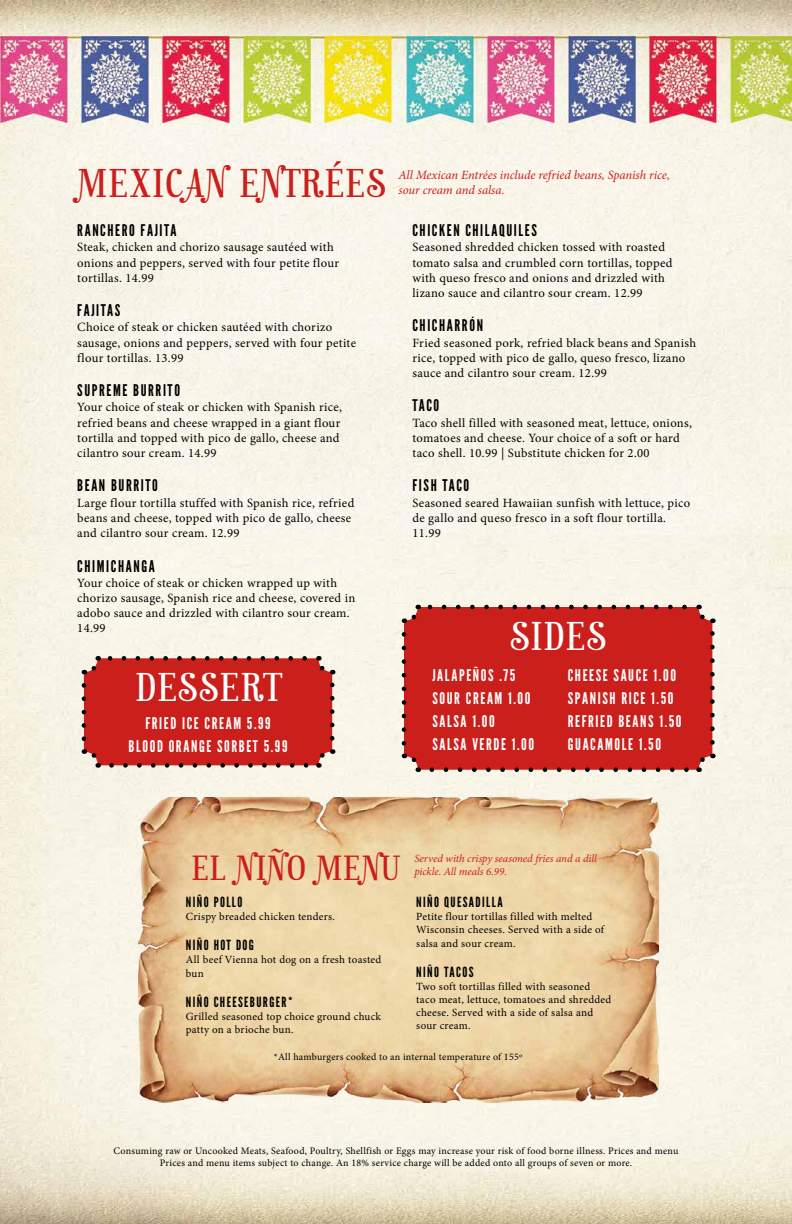
<style>
.page{position:relative;width:792px;height:1224px;background:#fff}
.page>*{position:absolute;margin:0;border:0;box-sizing:border-box;transform-origin:0 0}
.t1{font:37.9px "Rainbow Mansion";color:#cb1f1b}
.t2{font:37.9px "Rainbow Mansion";color:#fff}
.t3{font:33px "Rainbow Mansion";color:#cb1f1b}
.t4{font:16.1px/23px "League Gothic";letter-spacing:.1em;color:#fff}
.t5{font:16.1px "League Gothic";letter-spacing:.1em;color:#000}
.t6{font:14px "League Gothic";letter-spacing:.1em;color:#000}
.t7{font:12.6px/15.2px "Minion Pro";letter-spacing:.025em;color:#000}
.t8{font:italic 12.6px/15.2px "Minion Pro";letter-spacing:-.005em;color:#cb1f1b}
.t9{font:11px/13.2px "Minion Pro";letter-spacing:.025em;color:#000}
.t10{font:italic 11px/13.2px "Minion Pro";letter-spacing:-.005em;color:#cb1f1b}
.t11{font:10px/12px "Minion Pro";letter-spacing:.02em;color:#000;text-align:center}
</style>
<div class="page">
<img style="left:0;top:534px;width:792px;height:690px">
<img style="left:0;top:0;width:792px;height:534px">
<div style="left:404px;top:607px;width:308px;height:163px;background:#cb1f1b;border-radius:14px"></div>
<svg style="left:402px;top:634px;width:21px;height:138px"></svg>
<svg style="left:432px;top:751px;width:281px;height:21px"></svg>
<svg style="left:694px;top:605px;width:21px;height:137px"></svg>
<svg style="left:403px;top:605px;width:282px;height:21px"></svg>
<div style="left:84px;top:658px;width:248px;height:107px;background:#cb1f1b;border-radius:14px"></div>
<svg style="left:82px;top:685px;width:21px;height:83px"></svg>
<svg style="left:112px;top:747px;width:221px;height:21px"></svg>
<svg style="left:313px;top:656px;width:22px;height:82px"></svg>
<svg style="left:83px;top:656px;width:222px;height:21px"></svg>
<img style="left:138px;top:798px;width:520px;height:305px">
<h1 class="t1" style="left:77px;top:161px;width:311px">MEXICAN ENTRÉES</h1>
<p class="t5" style="left:77px;top:221px;width:101px">RANCHERO FAJITA</p>
<p class="t7" style="left:77px;top:240px;width:263px">Steak, chicken and chorizo sausage sautéed with onions and peppers, served with four petite flour tortillas. 14.99</p>
<p class="t5" style="left:77px;top:301px;width:44px">FAJITAS</p>
<p class="t7" style="left:77px;top:320px;width:280px">Choice of steak or chicken sautéed with chorizo sausage, onions and peppers, served with four petite flour tortillas. 13.99</p>
<p class="t5" style="left:77px;top:381px;width:104px">SUPREME BURRITO</p>
<p class="t7" style="left:77px;top:400px;width:266px">Your choice of steak or chicken with Spanish rice, refried beans and cheese wrapped in a giant flour tortilla and topped with pico de gallo, cheese and cilantro sour cream. 14.99</p>
<p class="t5" style="left:77px;top:476px;width:82px">BEAN BURRITO</p>
<p class="t7" style="left:77px;top:495px;width:279px">Large flour tortilla stuffed with Spanish rice, refried beans and cheese, topped with pico de gallo, cheese and cilantro sour cream. 12.99</p>
<p class="t5" style="left:77px;top:556px;width:79px">CHIMICHANGA</p>
<p class="t7" style="left:77px;top:575px;width:280px">Your choice of steak or chicken wrapped up with chorizo sausage, Spanish rice and cheese, covered in adobo sauce and drizzled with cilantro sour cream.<br>14.99</p>
<h1 class="t2" style="left:135px;top:665px;width:148px">DESSERT</h1>
<p class="t4" style="left:129px;top:712px;width:161px;text-align:center">FRIED ICE CREAM 5.99<br>BLOOD ORANGE SORBET 5.99</p>
<p class="t8" style="left:399px;top:167px;width:273px">All Mexican Entrées include refried beans, Spanish rice, sour cream and salsa.</p>
<p class="t5" style="left:412px;top:221px;width:126px">CHICKEN CHILAQUILES</p>
<p class="t7" style="left:412px;top:240px;width:262px">Seasoned shredded chicken tossed with roasted tomato salsa and crumbled corn tortillas, topped with queso fresco and onions and drizzled with lizano sauce and cilantro sour cream. 12.99</p>
<p class="t5" style="left:412px;top:316px;width:72px">CHICHARRÓN</p>
<p class="t7" style="left:412px;top:335px;width:285px">Fried seasoned pork, refried black beans and Spanish rice, topped with pico de gallo, queso fresco, lizano sauce and cilantro sour cream. 12.99</p>
<p class="t5" style="left:412px;top:396px;width:28px">TACO</p>
<p class="t7" style="left:412px;top:415px;width:281px">Taco shell filled with seasoned meat, lettuce, onions, tomatoes and cheese. Your choice of a soft or hard taco shell. 10.99 | Substitute chicken for 2.00</p>
<p class="t5" style="left:412px;top:476px;width:58px">FISH TACO</p>
<p class="t7" style="left:412px;top:495px;width:279px">Seasoned seared Hawaiian sunfish with lettuce, pico de gallo and queso fresco in a soft flour tortilla.<br>11.99</p>
<h1 class="t2" style="left:510px;top:614px;width:99px">SIDES</h1>
<p class="t4" style="left:432px;top:664px;width:103px">JALAPEÑOS .75<br>SOUR CREAM 1.00<br>SALSA 1.00<br>SALSA VERDE 1.00</p>
<p class="t4" style="left:568px;top:664px;width:115px">CHEESE SAUCE 1.00<br>SPANISH RICE 1.50<br>REFRIED BEANS 1.50<br>GUACAMOLE 1.50</p>
<h2 class="t3" style="left:191px;top:848px;width:210px">EL NIÑO MENU</h2>
<p class="t10" style="left:414px;top:852px;width:184px">Served with crispy seasoned fries and a dill pickle. All meals 6.99.</p>
<p class="t6" style="left:186px;top:894px;width:58px">NIÑO POLLO</p>
<p class="t9" style="left:186px;top:910px;width:151px">Crispy breaded chicken tenders.</p>
<p class="t6" style="left:186px;top:937px;width:70px">NIÑO HOT DOG</p>
<p class="t9" style="left:186px;top:953px;width:197px">All beef Vienna hot dog on a fresh toasted bun</p>
<p class="t6" style="left:186px;top:993px;width:108px">NIÑO CHEESEBURGER*</p>
<p class="t9" style="left:186px;top:1010px;width:197px">Grilled seasoned top choice ground chuck patty on a brioche bun.</p>
<p class="t6" style="left:416px;top:894px;width:88px">NIÑO QUESADILLA</p>
<p class="t9" style="left:416px;top:910px;width:189px">Petite flour tortillas filled with melted<br>Wisconsin cheeses. Served with a side of salsa and sour cream.</p>
<p class="t6" style="left:416px;top:963px;width:59px">NIÑO TACOS</p>
<p class="t9" style="left:416px;top:980px;width:197px">Two soft tortillas filled with seasoned taco meat, lettuce, tomatoes and shredded cheese. Served with a side of salsa and sour cream.</p>
<p class="t11" style="left:274px;top:1050px;width:250px">*All hamburgers cooked to an internal temperature of 155º</p>
<p class="t11" style="left:114px;top:1145px;width:566px">Consuming raw or Uncooked Meats, Seafood, Poultry, Shellfish or Eggs may increase your risk of food borne illness. Prices and menu<br>Prices and menu items subject to change. An 18% service charge will be added onto all groups of seven or more.</p>
</div>
